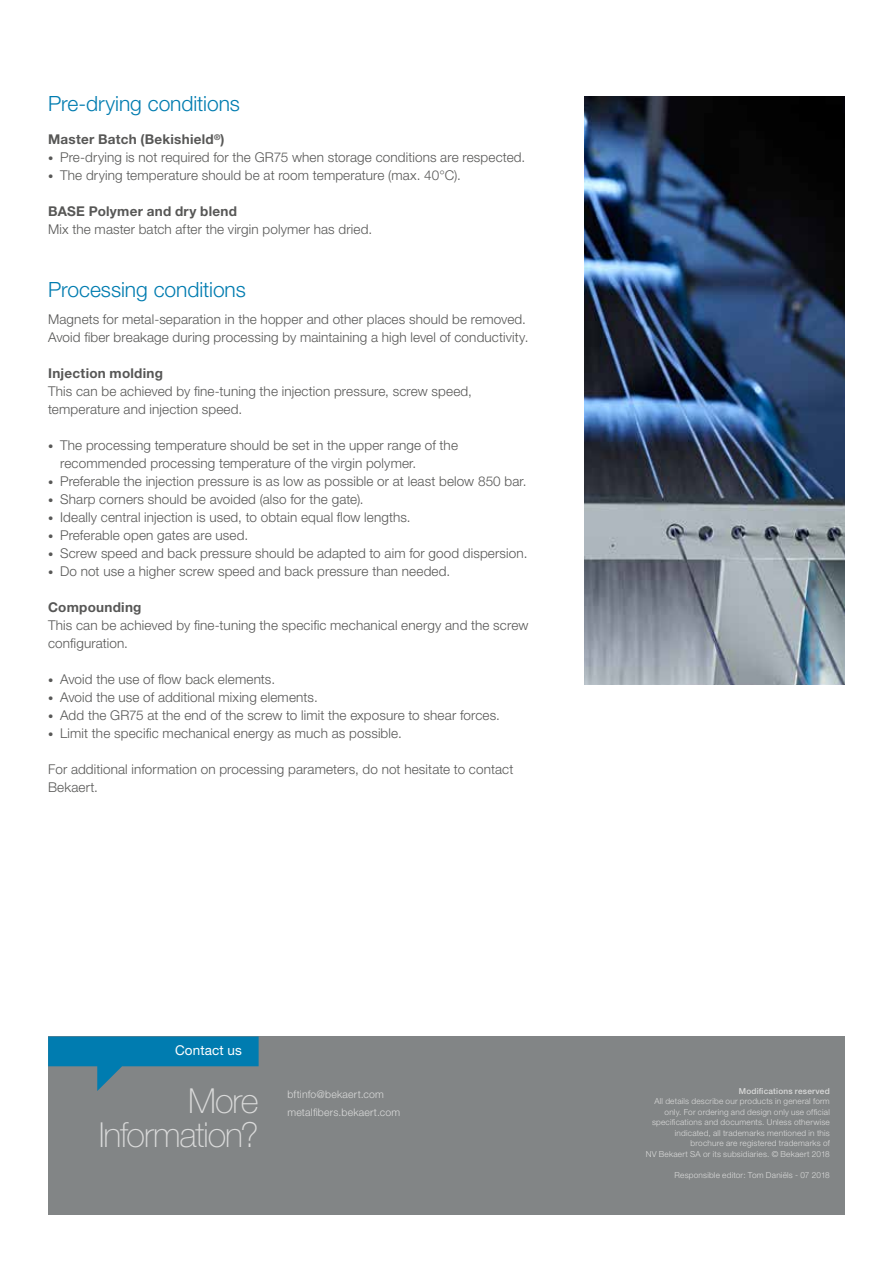
<style>
.page{position:relative;width:893px;height:1263px;background:#fff}
.page>*{position:absolute;margin:0;border:0;box-sizing:border-box;transform-origin:0 0}
.t1{font:100 34.5px/34.5px "Helvetica Neue LT Pro";letter-spacing:-.03em;color:#dadada;text-align:right}
.t2{font:300 21px "Helvetica Neue LT Pro";letter-spacing:-.005em;color:#007cb0}
.t3{font:300 13.5px/18px "Helvetica Neue LT Pro";letter-spacing:.01em;color:#575756}
.t4{font:700 13.5px "Helvetica Neue LT Pro";letter-spacing:.02em;color:#575756}
.t5{font:13.5px "Helvetica Neue LT Std";letter-spacing:.01em;color:#fff}
.t6{font:300 10.5px/18px "Helvetica Neue LT Pro";letter-spacing:.02em;color:#dadada}
.t7{font:300 8.25px/10.5px "Helvetica Neue LT Pro";letter-spacing:.025em;color:#dadada;text-align:right}
.t8{font:500 8.25px "Helvetica Neue LT Pro";letter-spacing:.025em;color:#dadada}
.s1{font-size:10.5px}
</style>
<div class="page">
<div style="left:48px;top:1036px;width:797px;height:179px;background:#828586"></div>
<svg style="left:48px;top:1036px;width:211px;height:55px"></svg>
<img style="left:585px;top:96px;width:260px;height:588px">
<h2 class="t2" style="left:48px;top:91px;width:193px">Pre-drying conditions</h2>
<p class="t4" style="left:48px;top:131px;width:178px">Master Batch (Bekishield<sup>®</sup>)</p>
<p class="t3" style="left:48px;top:148px;width:479px"><span class="s1">•</span> Pre-drying is not required for the GR75 when storage conditions are respected.</p>
<p class="t3" style="left:48px;top:166px;width:414px"><span class="s1">•</span> The drying temperature should be at room temperature (max. 40°C).</p>
<p class="t4" style="left:48px;top:203px;width:190px">BASE Polymer and dry blend</p>
<p class="t3" style="left:48px;top:220px;width:325px">Mix the master batch after the virgin polymer has dried.</p>
<h2 class="t2" style="left:48px;top:277px;width:199px">Processing conditions</h2>
<p class="t3" style="left:48px;top:310px;width:482px">Magnets for metal-separation in the hopper and other places should be removed.<br>Avoid fiber breakage during processing by maintaining a high level of conductivity.</p>
<p class="t4" style="left:48px;top:365px;width:116px">Injection molding</p>
<p class="t3" style="left:48px;top:382px;width:425px">This can be achieved by fine-tuning the injection pressure, screw speed, temperature and injection speed.</p>
<p class="t3" style="left:60px;top:436px;width:399px;text-indent:-12px"><span class="s1">•</span> The processing temperature should be set in the upper range of the recommended processing temperature of the virgin polymer.</p>
<p class="t3" style="left:48px;top:472px;width:480px"><span class="s1">•</span> Preferable the injection pressure is as low as possible or at least below 850 bar.</p>
<p class="t3" style="left:48px;top:490px;width:317px"><span class="s1">•</span> Sharp corners should be avoided (also for the gate).</p>
<p class="t3" style="left:48px;top:508px;width:364px"><span class="s1">•</span> Ideally central injection is used, to obtain equal flow lengths.</p>
<p class="t3" style="left:48px;top:526px;width:201px"><span class="s1">•</span> Preferable open gates are used.</p>
<p class="t3" style="left:48px;top:544px;width:481px"><span class="s1">•</span> Screw speed and back pressure should be adapted to aim for good dispersion.</p>
<p class="t3" style="left:48px;top:562px;width:404px"><span class="s1">•</span> Do not use a higher screw speed and back pressure than needed.</p>
<p class="t4" style="left:48px;top:599px;width:95px">Compounding</p>
<p class="t3" style="left:48px;top:616px;width:482px">This can be achieved by fine-tuning the specific mechanical energy and the screw configuration.</p>
<p class="t3" style="left:48px;top:670px;width:229px"><span class="s1">•</span> Avoid the use of flow back elements.</p>
<p class="t3" style="left:48px;top:688px;width:271px"><span class="s1">•</span> Avoid the use of additional mixing elements.</p>
<p class="t3" style="left:48px;top:706px;width:453px"><span class="s1">•</span> Add the GR75 at the end of the screw to limit the exposure to shear forces.</p>
<p class="t3" style="left:48px;top:724px;width:355px"><span class="s1">•</span> Limit the specific mechanical energy as much as possible.</p>
<p class="t3" style="left:48px;top:760px;width:467px">For additional information on processing parameters, do not hesitate to contact<br>Bekaert.</p>
<p class="t5" style="left:175px;top:1042px;width:69px">Contact us</p>
<h1 class="t1" style="left:99px;top:1083px;width:161px">More<br>Information?</h1>
<p class="t6" style="left:287px;top:1085px;width:114px">bftinfo@bekaert.com metalfibers.bekaert.com</p>
<p class="t8" style="left:739px;top:1086px;width:93px">Modifications reserved</p>
<p class="t7" style="left:646px;top:1096px;width:186px">All details describe our products in general form only. For ordering and design only use official specifications and documents. Unless otherwise indicated, all trademarks mentioned in this brochure are registered trademarks of<br>NV Bekaert SA or its subsidiaries. © Bekaert 2018</p>
<p class="t7" style="left:674px;top:1169px;width:157px">Responsible editor: Tom Daniëls - 07 2018</p>
</div>
